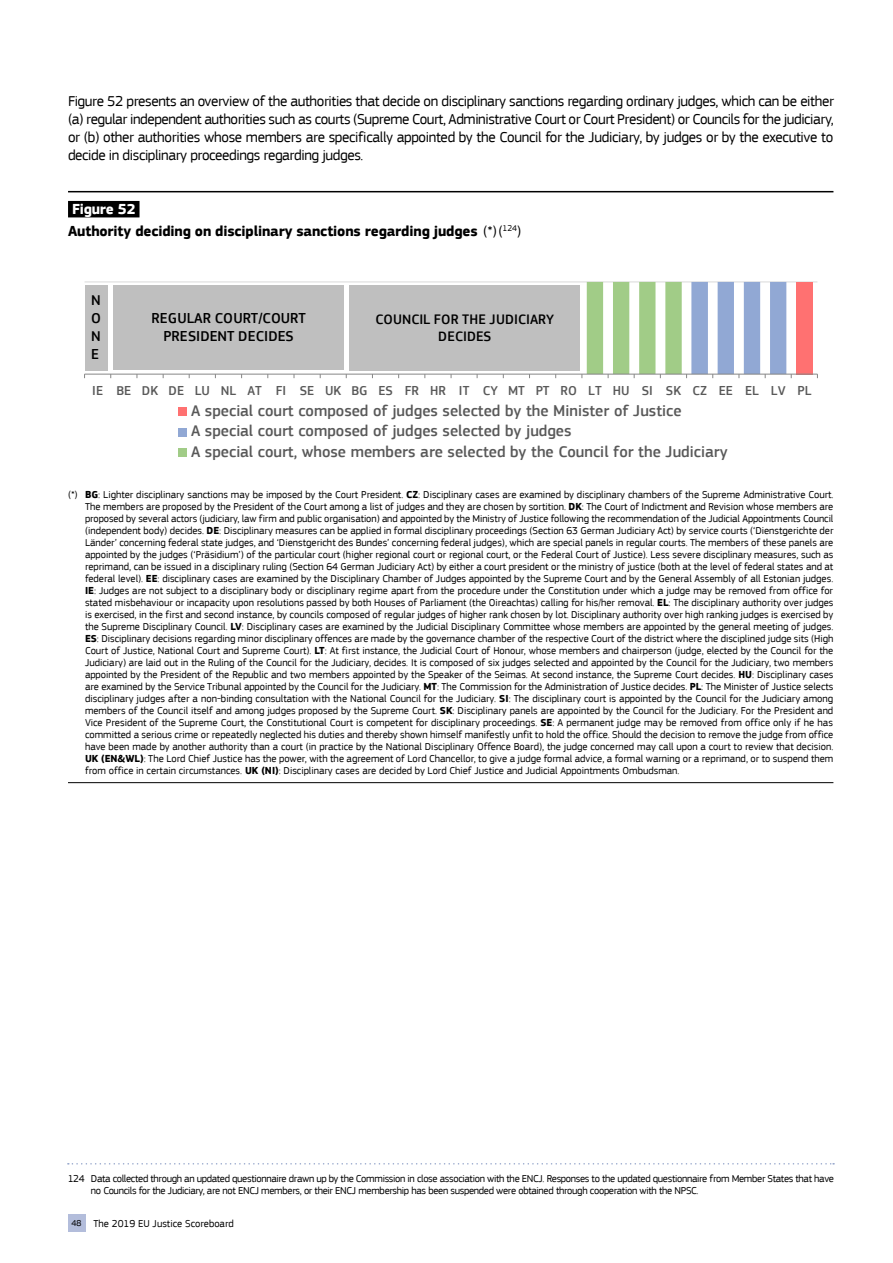
<style>
.page{position:relative;width:893px;height:1263px;background:#fff}
.page>*{position:absolute;margin:0;border:0;box-sizing:border-box;transform-origin:0 0}
.t1{font:500 16.2px/20.4px "EC Square Sans Pro";color:#595959}
.t2{font:15px/18px "EC Square Sans Pro";letter-spacing:-.025em;color:#000;text-align:justify}
.t3{font:700 15px/22.2px "EC Square Sans Pro";letter-spacing:-.01em;color:#000}
.t4{font:500 14.85px/17.9px "EC Square Sans Pro";letter-spacing:.005em;color:#000;text-align:center}
.t5{font:500 14.25px/17.1px "EC Square Sans Pro";letter-spacing:.005em;color:#000;text-align:center}
.t6{font:500 13.35px "EC Square Sans Pro";letter-spacing:.005em;color:#595959}
.t7{font:10.5px/12px "EC Square Sans Pro";letter-spacing:-.03em;color:#000;text-align:justify}
.t8{font:10.5px "EC Square Sans Pro";color:#000}
.s1{color:#fff}
.s2{font-weight:400}
.s3{font-weight:700}
.s4{font-size:9px}
</style>
<div class="page">
<div style="left:68px;top:1214px;width:17px;height:17px;background:#b3bddb"></div>
<hr style="left:68px;top:782px;width:765px;height:1px;background:#000">
<hr style="left:68px;top:191px;width:765px;height:1px;background:#000">
<div style="left:68px;top:201px;width:72px;height:16px;background:#000"></div>
<hr style="left:85px;top:281px;width:732px;height:1px;background:#d9d9d9">
<div style="left:796px;top:282px;width:17px;height:92px;background:#ff7171"></div>
<hr style="left:85px;top:374px;width:732px;height:1px;background:#868686">
<svg style="left:581px;top:282px;width:211px;height:96px"></svg>
<div style="left:178px;top:408px;width:9px;height:8px;background:#ff7171"></div>
<div style="left:178px;top:428px;width:9px;height:9px;background:#91a8d4"></div>
<div style="left:178px;top:448px;width:9px;height:9px;background:#a1cc87"></div>
<div style="left:113px;top:285px;width:231px;height:85px;background:#bfbfbf"></div>
<div style="left:349px;top:285px;width:231px;height:85px;background:#bfbfbf"></div>
<div style="left:85px;top:285px;width:22px;height:85px;background:#bfbfbf"></div>
<svg style="left:68px;top:1163px;width:766px;height:1px"></svg>
<p class="t2" style="left:68px;top:92px;width:767px">Figure 52 presents an overview of the authorities that decide on disciplinary sanctions regarding ordinary judges, which can be either (a) regular independent authorities such as courts (Supreme Court, Administrative Court or Court President) or Councils for the judiciary, or (b) other authorities whose members are specifically appointed by the Council for the Judiciary, by judges or by the executive to decide in disciplinary proceedings regarding judges.</p>
<h2 class="t3" style="left:68px;top:198px;width:455px"><span class="s1">Figure 52<br></span>Authority deciding on disciplinary sanctions regarding judges <span class="s2">(*)(</span><sup>124</sup><span class="s2">)</span></h2>
<h3 class="t4" style="left:91px;top:292px;width:11px;text-align:justify">N O N E</h3>
<h3 class="t4" style="left:151px;top:310px;width:156px">REGULAR COURT/COURT<br>PRESIDENT DECIDES</h3>
<h3 class="t5" style="left:376px;top:311px;width:180px">COUNCIL FOR THE JUDICIARY<br>DECIDES</h3>
<p class="t6" style="left:92px;top:382px;width:721px">IE BE DK DE LU NL AT FI SE UK BG ES FR HR IT CY MT PT RO LT HU SI SK CZ EE EL LV PL</p>
<h1 class="t1" style="left:191px;top:401px;width:538px">A special court composed of judges selected by the Minister of Justice<br>A special court composed of judges selected by judges<br>A special court, whose members are selected by the Council for the Judiciary</h1>
<p class="t7" style="left:85px;top:488px;width:750px;text-indent:-17px">(*) <span class="s3">BG</span>: Lighter disciplinary sanctions may be imposed by the Court President. <span class="s3">CZ</span>: Disciplinary cases are examined by disciplinary chambers of the Supreme Administrative Court.<br>The members are proposed by the President of the Court among a list of judges and they are chosen by sortition. <span class="s3">DK</span>: The Court of Indictment and Revision whose members are proposed by several actors (judiciary, law firm and public organisation) and appointed by the Ministry of Justice following the recommendation of the Judicial Appointments Council (independent body) decides. <span class="s3">DE</span>: Disciplinary measures can be applied in formal disciplinary proceedings (Section 63 German Judiciary Act) by service courts (‘Dienstgerichte der Länder’ concerning federal state judges, and ‘Dienstgericht des Bundes’ concerning federal judges), which are special panels in regular courts. The members of these panels are appointed by the judges (‘Präsidium’) of the particular court (higher regional court or regional court, or the Federal Court of Justice). Less severe disciplinary measures, such as reprimand, can be issued in a disciplinary ruling (Section 64 German Judiciary Act) by either a court president or the ministry of justice (both at the level of federal states and at federal level). <span class="s3">EE</span>: disciplinary cases are examined by the Disciplinary Chamber of Judges appointed by the Supreme Court and by the General Assembly of all Estonian judges.<br><span class="s3">IE</span>: Judges are not subject to a disciplinary body or disciplinary regime apart from the procedure under the Constitution under which a judge may be removed from office for stated misbehaviour or incapacity upon resolutions passed by both Houses of Parliament (the Oireachtas) calling for his/her removal. <span class="s3">EL</span>: The disciplinary authority over judges is exercised, in the first and second instance, by councils composed of regular judges of higher rank chosen by lot. Disciplinary authority over high ranking judges is exercised by the Supreme Disciplinary Council. <span class="s3">LV</span>: Disciplinary cases are examined by the Judicial Disciplinary Committee whose members are appointed by the general meeting of judges.<br><span class="s3">ES</span>: Disciplinary decisions regarding minor disciplinary offences are made by the governance chamber of the respective Court of the district where the disciplined judge sits (High Court of Justice, National Court and Supreme Court). <span class="s3">LT</span>: At first instance, the Judicial Court of Honour, whose members and chairperson (judge, elected by the Council for the Judiciary) are laid out in the Ruling of the Council for the Judiciary, decides. It is composed of six judges selected and appointed by the Council for the Judiciary, two members appointed by the President of the Republic and two members appointed by the Speaker of the Seimas. At second instance, the Supreme Court decides. <span class="s3">HU</span>: Disciplinary cases are examined by the Service Tribunal appointed by the Council for the Judiciary. <span class="s3">MT</span>: The Commission for the Administration of Justice decides. <span class="s3">PL</span>: The Minister of Justice selects disciplinary judges after a non-binding consultation with the National Council for the Judiciary. <span class="s3">SI</span>: The disciplinary court is appointed by the Council for the Judiciary among members of the Council itself and among judges proposed by the Supreme Court. <span class="s3">SK</span>: Disciplinary panels are appointed by the Council for the Judiciary. For the President and Vice President of the Supreme Court, the Constitutional Court is competent for disciplinary proceedings. <span class="s3">SE</span>: A permanent judge may be removed from office only if he has committed a serious crime or repeatedly neglected his duties and thereby shown himself manifestly unfit to hold the office. Should the decision to remove the judge from office have been made by another authority than a court (in practice by the National Disciplinary Offence Board), the judge concerned may call upon a court to review that decision.<br><span class="s3">UK (EN&amp;WL)</span>: The Lord Chief Justice has the power, with the agreement of Lord Chancellor, to give a judge formal advice, a formal warning or a reprimand, or to suspend them from office in certain circumstances. <span class="s3">UK (NI)</span>: Disciplinary cases are decided by Lord Chief Justice and Judicial Appointments Ombudsman.</p>
<p class="t7" style="left:91px;top:1172px;width:745px;text-indent:-23px">124 Data collected through an updated questionnaire drawn up by the Commission in close association with the ENCJ. Responses to the updated questionnaire from Member States that have no Councils for the Judiciary, are not ENCJ members, or their ENCJ membership has been suspended were obtained through cooperation with the NPSC.</p>
<p class="t8" style="left:72px;top:1217px;width:164px"><span class="s4">48</span> The 2019 EU Justice Scoreboard</p>
</div>
